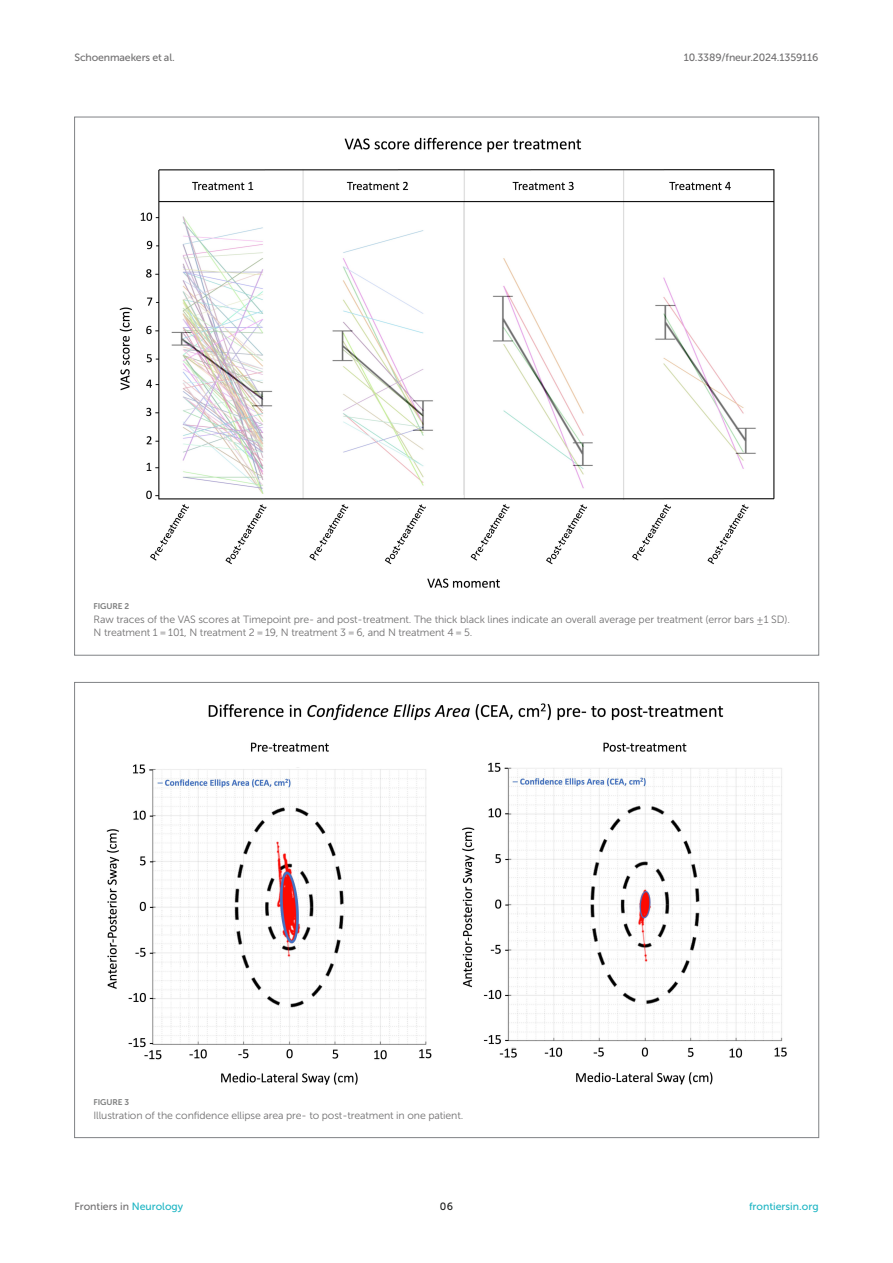
<style>
.page{position:relative;width:893px;height:1263px;background:#fff}
.page>*{position:absolute;margin:0;border:0;box-sizing:border-box;transform-origin:0 0}
.FIG_LEG{font:10.5px/13.5px "Museo Sans 300";letter-spacing:-.01em;color:#706f70}
.t1{font:10.5px "Museo Sans 500";letter-spacing:-.015em;color:#706f70}
.t2{font:10.5px "Museo Sans 500";color:#1db5c3}
.t3{font:10.5px "Museo Sans 500";color:#1b1c1b}
.FIG_HD{font:8.25px "Museo Sans 700";letter-spacing:-.01em;color:#7e7f7f}
.s1{color:#1db5c3}
</style>
<div class="page">
<img style="left:119px;top:137px;width:656px;height:451px">
<img style="left:106px;top:703px;width:681px;height:382px">
<p class="t1" style="left:74px;top:51px;width:102px">Schoenmaekers et al.</p>
<p class="t1" style="left:684px;top:51px;width:136px">10.3389/fneur.2024.1359116</p>
<p class="FIG_HD" style="left:94px;top:602px;width:37px">FIGURE 2</p>
<p class="FIG_LEG" style="left:94px;top:612px;width:698px">Raw traces of the VAS scores at Timepoint pre- and post-treatment. The thick black lines indicate an overall average per treatment (error bars ±1 SD).<br>N treatment 1 = 101, N treatment 2 = 19, N treatment 3 = 6, and N treatment 4 = 5.</p>
<p class="FIG_HD" style="left:94px;top:1098px;width:37px">FIGURE 3</p>
<p class="FIG_LEG" style="left:94px;top:1108px;width:371px">Illustration of the confidence ellipse area pre- to post-treatment in one patient.</p>
<p class="t1" style="left:74px;top:1200px;width:110px">Frontiers in <span class="s1">Neurology</span></p>
<p class="t3" style="left:440px;top:1200px;width:15px">06</p>
<p class="t2" style="left:749px;top:1200px;width:71px">frontiersin.org</p>
</div>
